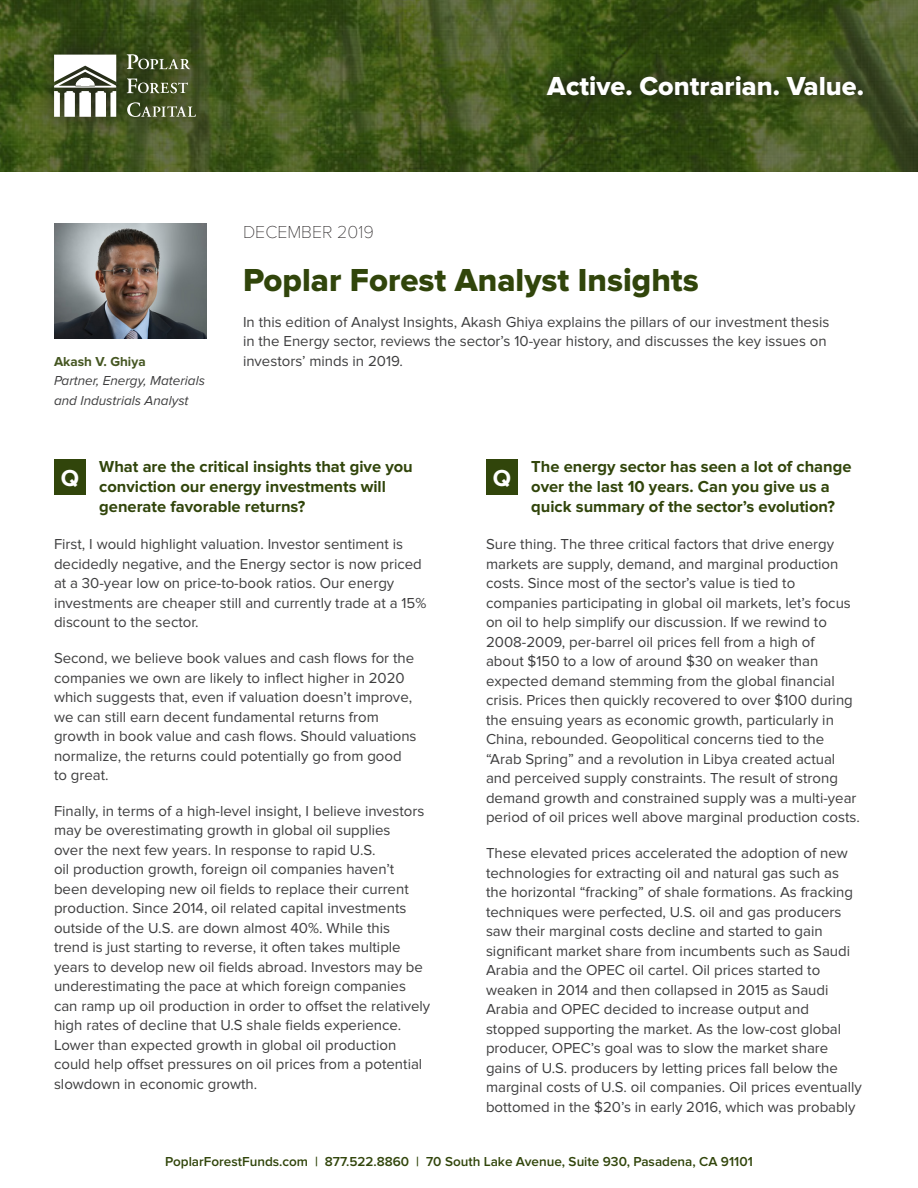
<style>
.page{position:relative;width:918px;height:1188px;background:#fff}
.page>*{position:absolute;margin:0;border:0;box-sizing:border-box;transform-origin:0 0}
.Body_Copy{font:33px "Proxima Nova Extrabld";color:#31450b}
.t1{font:27px "Proxima Nova Extrabld";color:#fff}
.t2{font:700 24px "Proxima Nova";color:#fff}
.Date{font:100 18px "Proxima Nova T";color:#231f20}
.Question{font:700 16.5px/19.8px "Proxima Nova";color:#31450b}
.Body_Copy-2{font:15px/19.5px "Proxima Nova";color:#3e3e3f}
.Question-2{font:600 13.5px "Proxima Nova";color:#31450b}
.Body_Copy-3{font:italic 13.5px/19.5px "Proxima Nova";color:#3e3e3f}
.s1{font-weight:700;font-style:normal;color:#455621}
</style>
<div class="page">
<svg style="left:0;top:0;width:918px;height:171px;background:#40541c"></svg>
<div style="left:533px;top:62px;width:344px;height:47px;background:#231f20;opacity:.75"></div>
<div style="left:32px;top:32px;width:184px;height:107px;background:#231f20;opacity:.75"></div>
<svg style="left:127px;top:54px;width:63px;height:15px"></svg>
<svg style="left:127px;top:79px;width:61px;height:14px"></svg>
<svg style="left:54px;top:55px;width:62px;height:62px"></svg>
<svg style="left:127px;top:102px;width:69px;height:15px"></svg>
<img style="left:54px;top:224px;width:152px;height:115px">
<div style="left:54px;top:459px;width:32px;height:36px;background:#31450b"></div>
<div style="left:486px;top:459px;width:32px;height:36px;background:#31450b"></div>
<p class="t1" style="left:547px;top:70px;width:318px">Active. Contrarian. Value.</p>
<p class="Body_Copy-3" style="left:54px;top:352px;width:152px"><span class="s1">Akash V. Ghiya<br></span>Partner, Energy, Materials and Industrials Analyst</p>
<p class="Date" style="left:243px;top:221px;width:132px">DECEMBER 2019</p>
<p class="Body_Copy" style="left:243px;top:261px;width:457px">Poplar Forest Analyst Insights</p>
<p class="Body_Copy-2" style="left:243px;top:312px;width:588px">In this edition of Analyst Insights, Akash Ghiya explains the pillars of our investment thesis in the Energy sector, reviews the sector’s 10-year history, and discusses the key issues on investors’ minds in 2019.</p>
<p class="Question" style="left:99px;top:457px;width:315px">What are the critical insights that give you conviction our energy investments will generate favorable returns?</p>
<p class="Body_Copy-2" style="left:54px;top:535px;width:374px">First, I would highlight valuation. Investor sentiment is decidedly negative, and the Energy sector is now priced at a 30-year low on price-to-book ratios. Our energy investments are cheaper still and currently trade at a 15% discount to the sector.</p>
<p class="Body_Copy-2" style="left:54px;top:649px;width:364px">Second, we believe book values and cash flows for the companies we own are likely to inflect higher in 2020 which suggests that, even if valuation doesn’t improve, we can still earn decent fundamental returns from growth in book value and cash flows. Should valuations normalize, the returns could potentially go from good to great.</p>
<p class="Body_Copy-2" style="left:54px;top:801px;width:378px">Finally, in terms of a high-level insight, I believe investors may be overestimating growth in global oil supplies<br>over the next few years. In response to rapid U.S.<br>oil production growth, foreign oil companies haven’t been developing new oil fields to replace their current production. Since 2014, oil related capital investments outside of the U.S. are down almost 40%. While this<br>trend is just starting to reverse, it often takes multiple years to develop new oil fields abroad. Investors may be underestimating the pace at which foreign companies can ramp up oil production in order to offset the relatively high rates of decline that U.S shale fields experience.<br>Lower than expected growth in global oil production could help offset pressures on oil prices from a potential slowdown in economic growth.</p>
<p class="Question" style="left:531px;top:457px;width:322px">The energy sector has seen a lot of change over the last 10 years. Can you give us a quick summary of the sector’s evolution?</p>
<p class="Body_Copy-2" style="left:486px;top:535px;width:375px">Sure thing. The three critical factors that drive energy markets are supply, demand, and marginal production costs. Since most of the sector’s value is tied to companies participating in global oil markets, let’s focus on oil to help simplify our discussion. If we rewind to 2008-2009, per-barrel oil prices fell from a high of<br>about $150 to a low of around $30 on weaker than expected demand stemming from the global financial crisis. Prices then quickly recovered to over $100 during the ensuing years as economic growth, particularly in China, rebounded. Geopolitical concerns tied to the “Arab Spring” and a revolution in Libya created actual and perceived supply constraints. The result of strong demand growth and constrained supply was a multi-year period of oil prices well above marginal production costs.</p>
<p class="Body_Copy-2" style="left:486px;top:844px;width:378px">These elevated prices accelerated the adoption of new technologies for extracting oil and natural gas such as the horizontal “fracking” of shale formations. As fracking techniques were perfected, U.S. oil and gas producers saw their marginal costs decline and started to gain significant market share from incumbents such as Saudi Arabia and the OPEC oil cartel. Oil prices started to weaken in 2014 and then collapsed in 2015 as Saudi Arabia and OPEC decided to increase output and stopped supporting the market. As the low-cost global producer, OPEC’s goal was to slow the market share gains of U.S. producers by letting prices fall below the marginal costs of U.S. oil companies. Oil prices eventually bottomed in the $20’s in early 2016, which was probably</p>
<p class="t2" style="left:61px;top:464px;width:20px">Q</p>
<p class="t2" style="left:493px;top:464px;width:20px">Q</p>
<p class="Question-2" style="left:165px;top:1154px;width:589px">PoplarForestFunds.com | 877.522.8860 | 70 South Lake Avenue, Suite 930, Pasadena, CA 91101</p>
</div>
